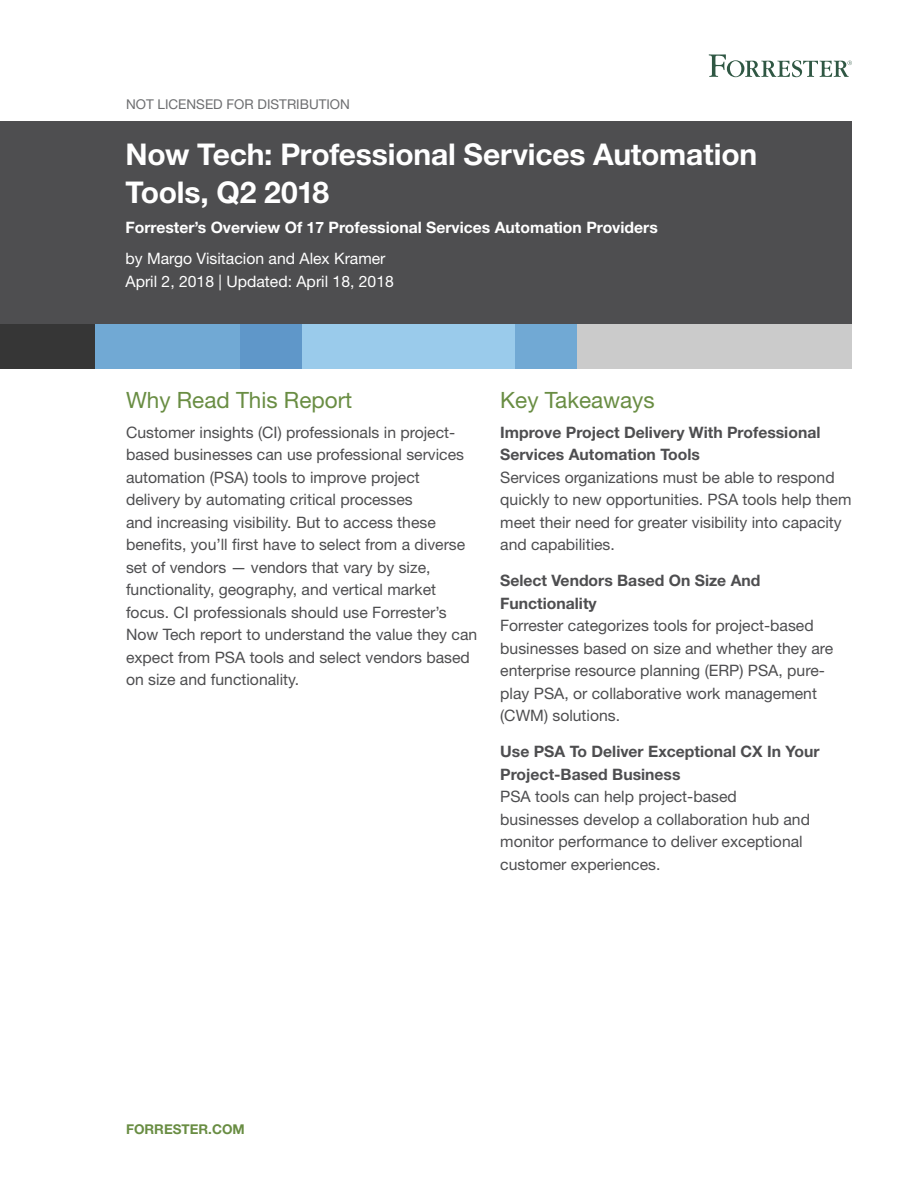
<style>
.page{position:relative;width:918px;height:1188px;background:#fff}
.page>*{position:absolute;margin:0;border:0;box-sizing:border-box;transform-origin:0 0}
.t1{font:700 30px/37.5px "Helvetica Neue LT Std";letter-spacing:-.01em;color:#fff}
.t2{font:22.5px "Helvetica Neue LT Std";color:#698d43}
.t3{font:15.75px/22.5px "Helvetica Neue LT Std";color:#4e4e50}
.t4{font:700 15.75px/22.5px "Helvetica Neue LT Std";color:#4e4e50}
.t5{font:700 15.75px "Helvetica Neue LT Std";color:#fff}
.t6{font:15.75px/22.5px "Helvetica Neue LT Std";color:#fff}
.t7{font:13.5px "Helvetica Neue LT Std";color:#6d6e70}
.t8{font:700 13.5px "Helvetica Neue LT Std";color:#698d43}
</style>
<div class="page">
<div style="left:0;top:122px;width:852px;height:202px;background:#4e4e50"></div>
<div style="left:0;top:324px;width:302px;height:45px;background:#71a9d4"></div>
<div style="left:240px;top:324px;width:337px;height:45px;background:#9acbeb"></div>
<div style="left:240px;top:324px;width:62px;height:45px;background:#5f97c9"></div>
<div style="left:0;top:324px;width:94px;height:45px;background:#363636"></div>
<div style="left:515px;top:324px;width:337px;height:45px;background:#cbcbcb"></div>
<div style="left:515px;top:324px;width:62px;height:45px;background:#71a9d4"></div>
<svg style="left:709px;top:54px;width:143px;height:23px"></svg>
<p class="t7" style="left:126px;top:96px;width:226px">NOT LICENSED FOR DISTRIBUTION</p>
<h1 class="t1" style="left:125px;top:135px;width:633px">Now Tech: Professional Services Automation<br>Tools, Q2 2018</h1>
<p class="t5" style="left:125px;top:218px;width:534px">Forrester’s Overview Of 17 Professional Services Automation Providers</p>
<p class="t6" style="left:125px;top:247px;width:270px">by Margo Visitacion and Alex Kramer<br>April 2, 2018 | Updated: April 18, 2018</p>
<h2 class="t2" style="left:126px;top:386px;width:228px">Why Read This Report</h2>
<p class="t3" style="left:126px;top:421px;width:353px">Customer insights (CI) professionals in project&shy;based businesses can use professional services automation (PSA) tools to improve project delivery by automating critical processes<br>and increasing visibility. But to access these benefits, you’ll first have to select from a diverse set of vendors — vendors that vary by size, functionality, geography, and vertical market focus. CI professionals should use Forrester’s Now Tech report to understand the value they can expect from PSA tools and select vendors based on size and functionality.</p>
<h2 class="t2" style="left:500px;top:386px;width:156px">Key Takeaways</h2>
<p class="t4" style="left:500px;top:420px;width:322px">Improve Project Delivery With Professional<br>Services Automation Tools</p>
<p class="t3" style="left:500px;top:466px;width:353px">Services organizations must be able to respond quickly to new opportunities. PSA tools help them meet their need for greater visibility into capacity and capabilities.</p>
<p class="t4" style="left:500px;top:569px;width:262px">Select Vendors Based On Size And<br>Functionality</p>
<p class="t3" style="left:500px;top:614px;width:335px">Forrester categorizes tools for project-based businesses based on size and whether they are enterprise resource planning (ERP) PSA, pure&shy;play PSA, or collaborative work management (CWM) solutions.</p>
<p class="t4" style="left:500px;top:740px;width:321px">Use PSA To Deliver Exceptional CX In Your<br>Project-Based Business</p>
<p class="t3" style="left:500px;top:785px;width:311px">PSA tools can help project-based businesses develop a collaboration hub and monitor performance to deliver exceptional customer experiences.</p>
<p class="t8" style="left:126px;top:1121px;width:120px">FORRESTER.COM</p>
</div>
